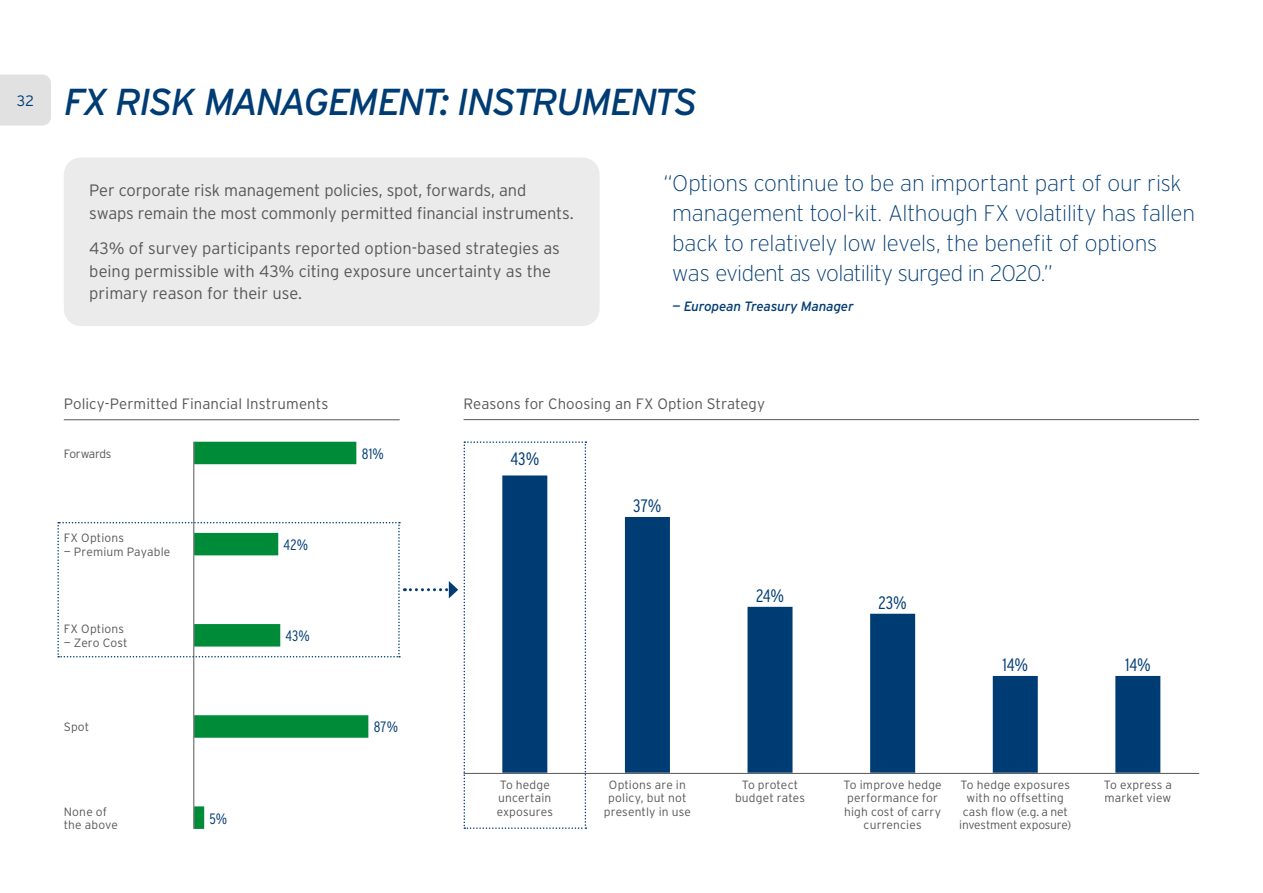
<style>
.page{position:relative;width:1263px;height:893px;background:#fff}
.page>*{position:absolute;margin:0;border:0;box-sizing:border-box;transform-origin:0 0}
.t1{font:italic 37.5px "Interstate";letter-spacing:-.065em;color:#003c74}
.t2{font:200 22.5px/30px "Interstate";letter-spacing:-.01em;color:#003c74}
.t3{font:300 condensed 18px "Interstate";color:#003c74}
.t4{font:300 16.5px/22.5px "Interstate";letter-spacing:-.005em;color:#575756}
.t5{font:300 15px "Interstate";letter-spacing:.005em;color:#575756}
.t6{font:300 condensed 15px "Interstate";letter-spacing:.015em;color:#003c74}
.t7{font:300 15px "Interstate";color:#003c74}
.t8{font:italic 13.5px "Interstate";letter-spacing:-.01em;color:#003c74}
.t9{font:300 12px/13.5px "Interstate";letter-spacing:.01em;color:#575756;text-align:center}
.t10{font:300 12px "Interstate";letter-spacing:-.025em;color:#575756}
</style>
<div class="page">
<div style="left:0;top:75px;width:51px;height:51px;background:#e1e1e1"></div>
<hr style="left:463px;top:419px;width:736px;height:1px;background:#575756">
<hr style="left:463px;top:773px;width:736px;height:1px;background:#575756">
<div style="left:747px;top:607px;width:45px;height:166px;background:#003c74"></div>
<div style="left:1115px;top:676px;width:45px;height:97px;background:#003c74"></div>
<div style="left:870px;top:614px;width:45px;height:159px;background:#003c74"></div>
<div style="left:625px;top:517px;width:45px;height:256px;background:#003c74"></div>
<div style="left:993px;top:676px;width:45px;height:97px;background:#003c74"></div>
<div style="left:64px;top:158px;width:536px;height:168px;background:#ebebeb;border-radius:17px"></div>
<hr style="left:64px;top:419px;width:336px;height:1px;background:#575756">
<svg style="left:57px;top:441px;width:529px;height:388px"></svg>
<p class="t7" style="left:17px;top:92px;width:19px">32</p>
<h1 class="t1" style="left:64px;top:79px;width:635px">FX RISK MANAGEMENT: INSTRUMENTS</h1>
<h3 class="t4" style="left:89px;top:179px;width:486px">Per corporate risk management policies, spot, forwards, and swaps remain the most commonly permitted financial instruments.</h3>
<h3 class="t4" style="left:89px;top:237px;width:472px">43% of survey participants reported option-based strategies as being permissible with 43% citing exposure uncertainty as the primary reason for their use.</h3>
<h2 class="t2" style="left:672px;top:168px;width:524px;text-indent:-9px">“Options continue to be an important part of our risk management tool-kit. Although FX volatility has fallen back to relatively low levels, the benefit of options was evident as volatility surged in 2020.”</h2>
<p class="t8" style="left:672px;top:298px;width:183px">— European Treasury Manager</p>
<p class="t5" style="left:64px;top:394px;width:266px">Policy-Permitted Financial Instruments</p>
<p class="t10" style="left:64px;top:446px;width:49px">Forwards</p>
<p class="t6" style="left:362px;top:445px;width:24px">81%</p>
<p class="t9" style="left:64px;top:531px;width:62px">FX Options</p>
<p class="t9" style="left:64px;top:545px;width:108px">— Premium Payable</p>
<p class="t9" style="left:64px;top:622px;width:62px">FX Options</p>
<p class="t9" style="left:64px;top:636px;width:65px">— Zero Cost</p>
<p class="t6" style="left:284px;top:536px;width:26px">42%</p>
<p class="t6" style="left:286px;top:627px;width:26px">43%</p>
<p class="t9" style="left:64px;top:720px;width:27px">Spot</p>
<p class="t6" style="left:374px;top:718px;width:26px">87%</p>
<p class="t9" style="left:64px;top:805px;width:56px;text-align:left">None of the above</p>
<p class="t6" style="left:209px;top:809px;width:19px">5%</p>
<p class="t5" style="left:463px;top:394px;width:303px">Reasons for Choosing an FX Option Strategy</p>
<h3 class="t3" style="left:510px;top:448px;width:30px">43%</h3>
<h3 class="t3" style="left:633px;top:494px;width:30px">37%</h3>
<h3 class="t3" style="left:756px;top:584px;width:29px">24%</h3>
<h3 class="t3" style="left:878px;top:591px;width:30px">23%</h3>
<h3 class="t3" style="left:1002px;top:653px;width:27px">14%</h3>
<h3 class="t3" style="left:1125px;top:653px;width:27px">14%</h3>
<p class="t9" style="left:497px;top:778px;width:58px;text-align:left">To hedge uncertain exposures</p>
<p class="t9" style="left:604px;top:778px;width:89px">Options are in policy, but not presently in use</p>
<p class="t9" style="left:735px;top:778px;width:72px">To protect budget rates</p>
<p class="t9" style="left:843px;top:778px;width:100px">To improve hedge performance for high cost of carry currencies</p>
<p class="t9" style="left:959px;top:778px;width:114px">To hedge exposures with no offsetting cash flow (e.g. a net investment exposure)</p>
<p class="t9" style="left:1104px;top:778px;width:70px;text-align:left">To express a market view</p>
</div>
